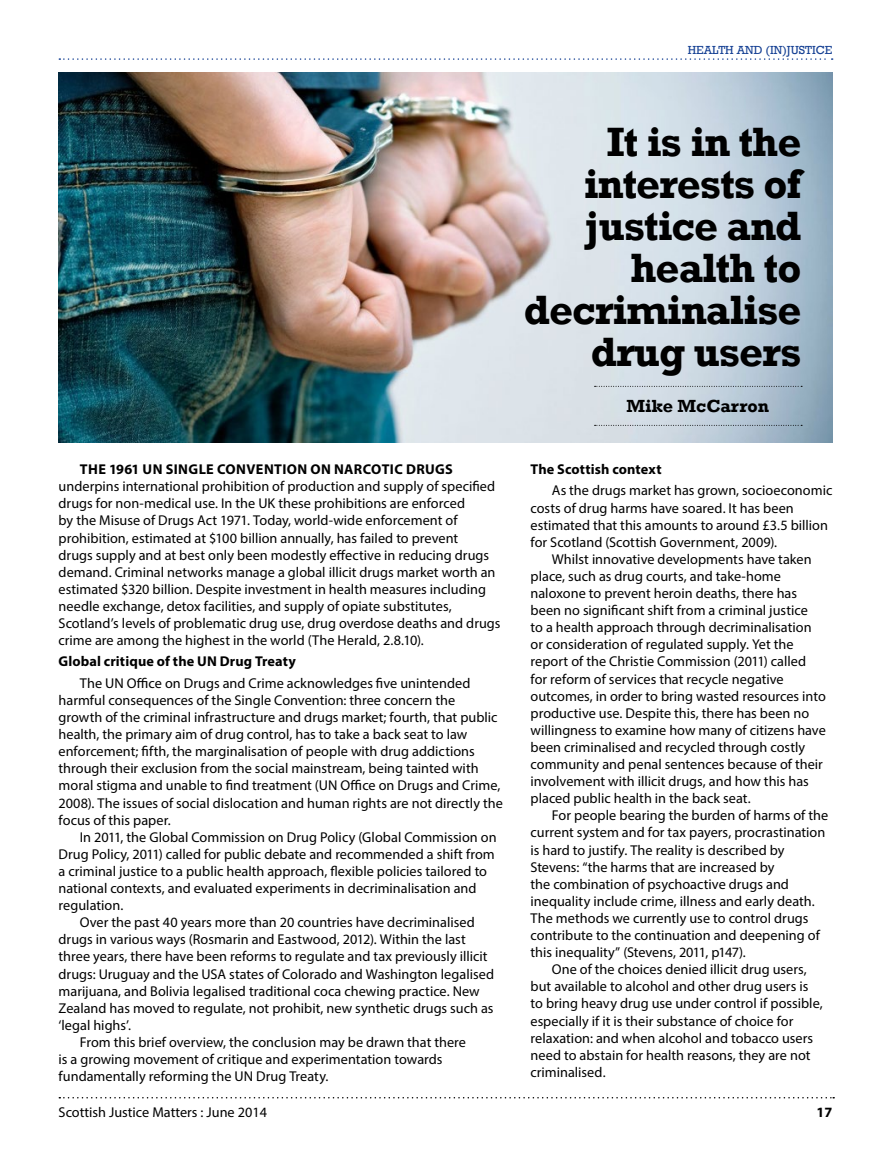
<style>
.page{position:relative;width:891px;height:1161px;background:#fff}
.page>*{position:absolute;margin:0;border:0;box-sizing:border-box;transform-origin:0 0}
.t1{font:700 42px/42px "Rockwell";letter-spacing:-.025em;color:#000;text-align:right}
.t2{font:700 18px "Rockwell";color:#000}
.t3{font:14.25px/17.1px "Myriad Pro";color:#000}
.t4{font:700 14.25px "Myriad Pro";letter-spacing:.01em;color:#000}
.t5{font:12px "Rockwell";color:#164194}
</style>
<div class="page">
<svg style="left:59px;top:1097px;width:775px;height:2px"></svg>
<img style="left:59px;top:72px;width:773px;height:370px">
<svg style="left:595px;top:386px;width:207px;height:1px"></svg>
<svg style="left:595px;top:425px;width:207px;height:1px"></svg>
<svg style="left:59px;top:58px;width:774px;height:2px"></svg>
<p class="t5" style="left:688px;top:43px;width:146px">HEALTH AND (IN)JUSTICE</p>
<h1 class="t1" style="left:524px;top:120px;width:279px">It is in the interests of justice and health to decriminalise drug users</h1>
<p class="t4" style="left:80px;top:460px;width:375px">THE 1961 UN SINGLE CONVENTION ON NARCOTIC DRUGS</p>
<p class="t3" style="left:59px;top:478px;width:443px">underpins international prohibition of production and supply of specified drugs for non-medical use. In the UK these prohibitions are enforced<br>by the Misuse of Drugs Act 1971. Today, world-wide enforcement of prohibition, estimated at $100 billion annually, has failed to prevent<br>drugs supply and at best only been modestly effective in reducing drugs demand. Criminal networks manage a global illicit drugs market worth an estimated $320 billion. Despite investment in health measures including needle exchange, detox facilities, and supply of opiate substitutes, Scotland’s levels of problematic drug use, drug overdose deaths and drugs crime are among the highest in the world (The Herald, 2.8.10).</p>
<p class="t4" style="left:59px;top:652px;width:239px">Global critique of the UN Drug Treaty</p>
<p class="t3" style="left:59px;top:674px;width:446px;text-indent:21px">The UN Office on Drugs and Crime acknowledges five unintended harmful consequences of the Single Convention: three concern the<br>growth of the criminal infrastructure and drugs market; fourth, that public health, the primary aim of drug control, has to take a back seat to law enforcement; fifth, the marginalisation of people with drug addictions through their exclusion from the social mainstream, being tainted with moral stigma and unable to find treatment (UN Office on Drugs and Crime, 2008). The issues of social dislocation and human rights are not directly the focus of this paper.</p>
<p class="t3" style="left:80px;top:828px;width:418px">In 2011, the Global Commission on Drug Policy (Global Commission on</p>
<p class="t3" style="left:59px;top:845px;width:438px">Drug Policy, 2011) called for public debate and recommended a shift from</p>
<p class="t3" style="left:59px;top:862px;width:430px">a criminal justice to a public health approach, flexible policies tailored to</p>
<p class="t3" style="left:59px;top:879px;width:420px">national contexts, and evaluated experiments in decriminalisation and</p>
<p class="t3" style="left:59px;top:897px;width:66px">regulation.</p>
<p class="t3" style="left:80px;top:914px;width:396px">Over the past 40 years more than 20 countries have decriminalised</p>
<p class="t3" style="left:59px;top:931px;width:409px">drugs in various ways (Rosmarin and Eastwood, 2012). Within the last</p>
<p class="t3" style="left:59px;top:948px;width:430px">three years, there have been reforms to regulate and tax previously illicit</p>
<p class="t3" style="left:59px;top:965px;width:437px">drugs: Uruguay and the USA states of Colorado and Washington legalised</p>
<p class="t3" style="left:59px;top:982px;width:423px">marijuana, and Bolivia legalised traditional coca chewing practice. New</p>
<p class="t3" style="left:59px;top:999px;width:436px">Zealand has moved to regulate, not prohibit, new synthetic drugs such as</p>
<p class="t3" style="left:59px;top:1016px;width:74px">‘legal highs’.</p>
<p class="t3" style="left:80px;top:1033px;width:388px">From this brief overview, the conclusion may be drawn that there</p>
<p class="t3" style="left:59px;top:1050px;width:385px">is a growing movement of critique and experimentation towards</p>
<p class="t3" style="left:59px;top:1068px;width:271px">fundamentally reforming the UN Drug Treaty.</p>
<p class="t2" style="left:626px;top:395px;width:144px">Mike McCarron</p>
<p class="t4" style="left:531px;top:460px;width:133px">The Scottish context</p>
<p class="t3" style="left:531px;top:482px;width:303px;text-indent:21px">As the drugs market has grown, socioeconomic costs of drug harms have soared. It has been estimated that this amounts to around £3.5 billion for Scotland (Scottish Government, 2009).</p>
<p class="t3" style="left:531px;top:550px;width:297px;text-indent:21px">Whilst innovative developments have taken place, such as drug courts, and take-home naloxone to prevent heroin deaths, there has been no significant shift from a criminal justice<br>to a health approach through decriminalisation or consideration of regulated supply. Yet the report of the Christie Commission (2011) called for reform of services that recycle negative outcomes, in order to bring wasted resources into productive use. Despite this, there has been no willingness to examine how many of citizens have been criminalised and recycled through costly community and penal sentences because of their involvement with illicit drugs, and how this has placed public health in the back seat.</p>
<p class="t3" style="left:552px;top:807px;width:278px">For people bearing the burden of harms of the</p>
<p class="t3" style="left:531px;top:824px;width:296px">current system and for tax payers, procrastination</p>
<p class="t3" style="left:531px;top:841px;width:256px">is hard to justify. The reality is described by</p>
<p class="t3" style="left:531px;top:858px;width:245px">Stevens: “the harms that are increased by</p>
<p class="t3" style="left:531px;top:875px;width:260px">the combination of psychoactive drugs and</p>
<p class="t3" style="left:531px;top:892px;width:286px">inequality include crime, illness and early death.</p>
<p class="t3" style="left:531px;top:909px;width:279px">The methods we currently use to control drugs</p>
<p class="t3" style="left:531px;top:927px;width:291px">contribute to the continuation and deepening of</p>
<p class="t3" style="left:531px;top:944px;width:217px">this inequality” (Stevens, 2011, p147).</p>
<p class="t3" style="left:552px;top:961px;width:257px">One of the choices denied illicit drug users,</p>
<p class="t3" style="left:531px;top:978px;width:279px">but available to alcohol and other drug users is</p>
<p class="t3" style="left:531px;top:995px;width:294px">to bring heavy drug use under control if possible,</p>
<p class="t3" style="left:531px;top:1012px;width:264px">especially if it is their substance of choice for</p>
<p class="t3" style="left:531px;top:1029px;width:284px">relaxation: and when alcohol and tobacco users</p>
<p class="t3" style="left:531px;top:1046px;width:282px">need to abstain for health reasons, they are not</p>
<p class="t3" style="left:531px;top:1063px;width:77px">criminalised.</p>
<p class="t3" style="left:59px;top:1104px;width:210px">Scottish Justice Matters : June 2014</p>
<p class="t4" style="left:817px;top:1103px;width:17px">17</p>
</div>
